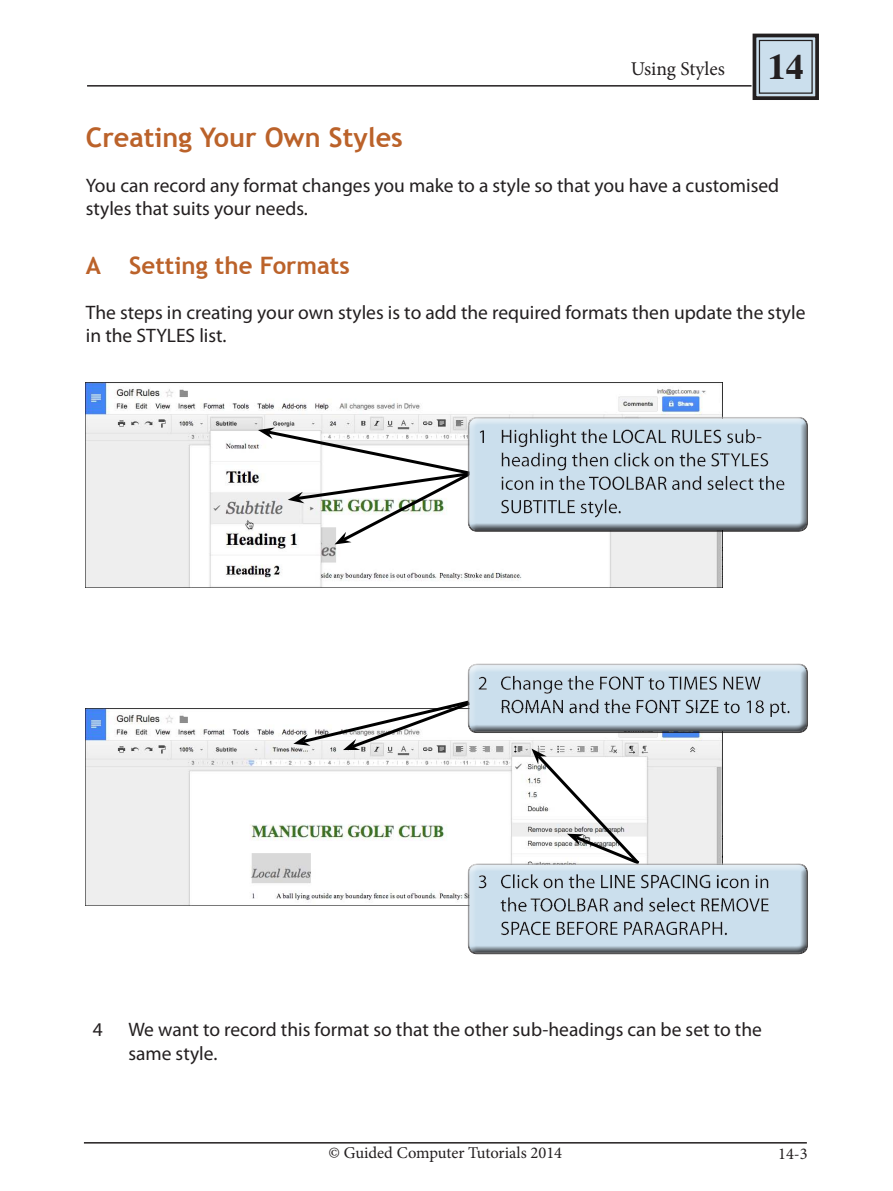
<style>
.page{position:relative;width:893px;height:1191px;background:#fff}
.page>*{position:absolute;margin:0;border:0;box-sizing:border-box;transform-origin:0 0}
.Index_section{font:700 36px "Times";color:#231f20}
.Sub-Head{font:700 27px "Trebuchet MS";color:#bb622a}
.Sub-Head_point{font:700 24px "Trebuchet MS";color:#bb622a}
.Paragraph{font:19.5px/23.4px "Myriad Pro";color:#231f20}
.Body{font:19.5px/23.4px "Myriad Pro";color:#231f20}
.Body-2{font:19.5px "Minion Pro";color:#231f20}
.Body-3{font:16.5px "Minion Pro";color:#231f20}
</style>
<div class="page">
<hr style="left:84px;top:1142px;width:723px;height:1px;background:#231f20">
<hr style="left:87px;top:85px;width:665px;height:2px;background:#231f20">
<svg style="left:751px;top:33px;width:68px;height:67px"></svg>
<div style="left:759px;top:40px;width:54px;height:54px;border:1px solid #231f20"></div>
<img style="left:85px;top:383px;width:638px;height:204px">
<svg style="left:258px;top:417px;width:465px;height:127px"></svg>
<div style="left:468px;top:418px;width:340px;height:114px;background:#231f20;opacity:.75"></div>
<img style="left:85px;top:709px;width:208px;height:196px">
<svg style="left:293px;top:663px;width:515px;height:282px"></svg>
<div style="left:468px;top:861px;width:340px;height:88px;background:#fff;opacity:.75"></div>
<div style="left:468px;top:864px;width:340px;height:90px;background:#231f20;opacity:.75"></div>
<p class="Body-2" style="left:631px;top:56px;width:96px">Using Styles</p>
<p class="Index_section" style="left:768px;top:33px;width:37px">14</p>
<p class="Sub-Head" style="left:86px;top:121px;width:319px">Creating Your Own Styles</p>
<p class="Paragraph" style="left:86px;top:173px;width:695px">You can record any format changes you make to a style so that you have a customised styles that suits your needs.</p>
<p class="Sub-Head_point" style="left:86px;top:250px;width:265px">A Setting the Formats</p>
<p class="Paragraph" style="left:86px;top:300px;width:721px">The steps in creating your own styles is to add the required formats then update the style in the STYLES list.</p>
<p class="Body" style="left:93px;top:1017px;width:12px">4</p>
<p class="Body" style="left:128px;top:1017px;width:635px">We want to record this format so that the other sub-headings can be set to the same style.</p>
<p class="Body-3" style="left:328px;top:1141px;width:235px">© Guided Computer Tutorials 2014</p>
<p class="Body-3" style="left:778px;top:1142px;width:31px">14-3</p>
</div>
